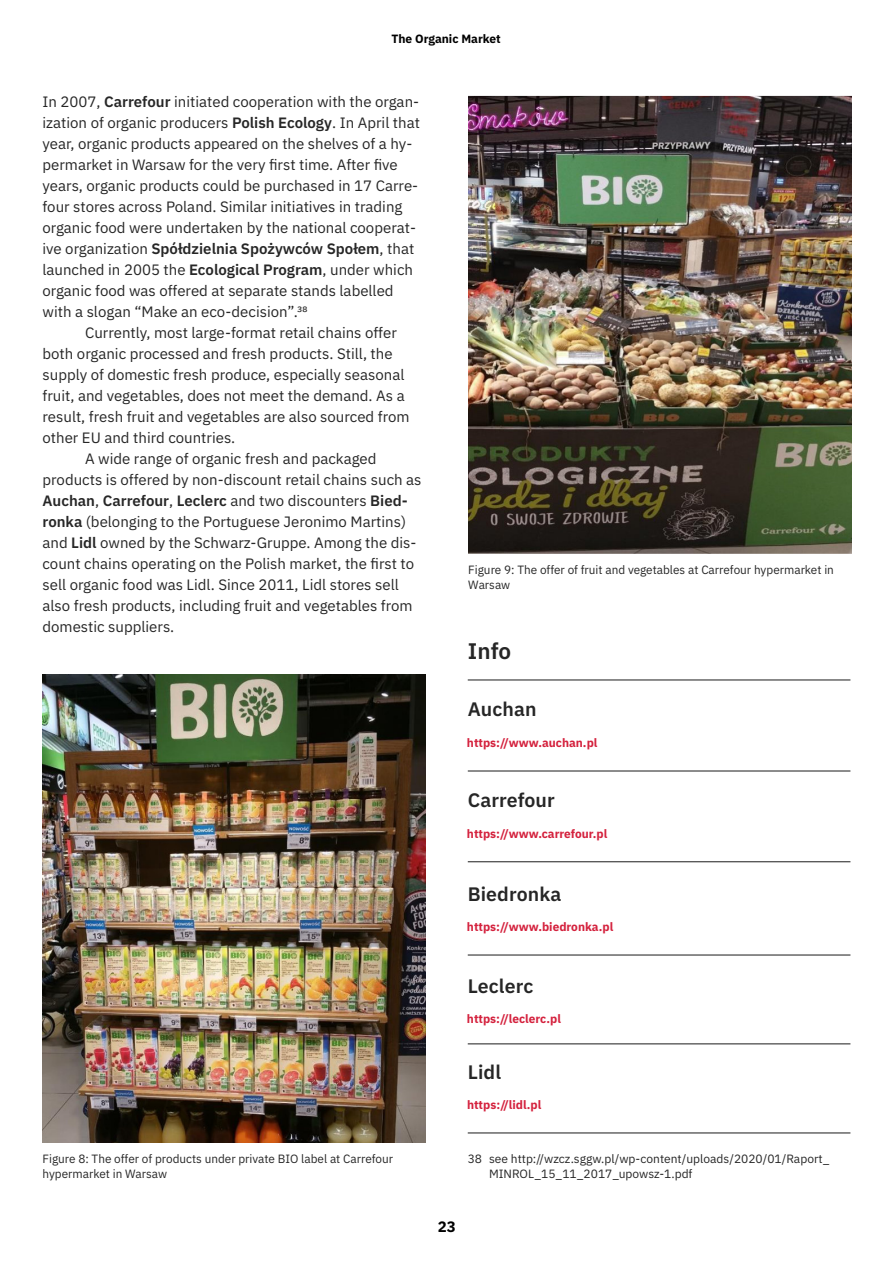
<style>
.page{position:relative;width:893px;height:1263px;background:#fff}
.page>*{position:absolute;margin:0;border:0;box-sizing:border-box;transform-origin:0 0}
.t1{font:600 22.5px "IBM Plex Sans";color:#262626}
.t2{font:600 19.5px "IBM Plex Sans";letter-spacing:.005em;color:#262626}
.t3{font:15px "IBM Plex Sans";color:#262626}
.t4{font:600 15px "IBM Plex Sans";color:#262626}
.t5{font:700 15px "IBM Plex Sans";color:#000}
.t6{font:12px/15px "IBM Plex Sans";color:#262626}
.t7{font:700 12px "IBM Plex Sans";color:#d4213d}
.t8{font:700 12px "IBM Plex Sans";color:#000}
.s1{font-weight:600}
.s2{font-weight:400}
</style>
<div class="page">
<hr style="left:468px;top:1043px;width:382px;height:1px;background:#262626">
<hr style="left:468px;top:1132px;width:382px;height:1px;background:#262626">
<img style="left:469px;top:96px;width:383px;height:458px">
<img style="left:43px;top:674px;width:383px;height:468px">
<hr style="left:468px;top:679px;width:382px;height:1px;background:#262626">
<hr style="left:468px;top:770px;width:382px;height:1px;background:#262626">
<hr style="left:468px;top:861px;width:382px;height:1px;background:#262626">
<hr style="left:468px;top:954px;width:382px;height:1px;background:#262626">
<p class="t8" style="left:391px;top:33px;width:111px">The Organic Market</p>
<p class="t3" style="left:43px;top:95px;width:378px">In 2007, <span class="s1">Carrefour</span> initiated cooperation with the organ-</p>
<p class="t3" style="left:43px;top:116px;width:379px">ization of organic producers <span class="s1">Polish Ecology</span>. In April that</p>
<p class="t3" style="left:43px;top:137px;width:371px">year, organic products appeared on the shelves of a hy-</p>
<p class="t3" style="left:43px;top:158px;width:357px">permarket in Warsaw for the very first time. After five</p>
<p class="t3" style="left:43px;top:179px;width:377px">years, organic products could be purchased in 17 Carre-</p>
<p class="t3" style="left:43px;top:200px;width:361px">four stores across Poland. Similar initiatives in trading</p>
<p class="t3" style="left:43px;top:221px;width:375px">organic food were undertaken by the national cooperat-</p>
<p class="t4" style="left:43px;top:242px;width:373px"><span class="s2">ive organization</span> Spółdzielnia Spożywców Społem<span class="s2">, that</span></p>
<p class="t3" style="left:43px;top:263px;width:372px">launched in 2005 the <span class="s1">Ecological Program</span>, under which</p>
<p class="t3" style="left:43px;top:284px;width:353px">organic food was offered at separate stands labelled</p>
<p class="t3" style="left:43px;top:305px;width:267px">with a slogan “Make an eco-decision”.³⁸</p>
<p class="t3" style="left:85px;top:326px;width:313px">Currently, most large-format retail chains offer</p>
<p class="t3" style="left:43px;top:347px;width:352px">both organic processed and fresh products. Still, the</p>
<p class="t3" style="left:43px;top:368px;width:363px">supply of domestic fresh produce, especially seasonal</p>
<p class="t3" style="left:43px;top:389px;width:364px">fruit, and vegetables, does not meet the demand. As a</p>
<p class="t3" style="left:43px;top:410px;width:369px">result, fresh fruit and vegetables are also sourced from</p>
<p class="t3" style="left:43px;top:431px;width:194px">other EU and third countries.</p>
<p class="t3" style="left:85px;top:452px;width:293px">A wide range of organic fresh and packaged</p>
<p class="t3" style="left:43px;top:473px;width:381px">products is offered by non-discount retail chains such as</p>
<p class="t4" style="left:43px;top:494px;width:367px">Auchan<span class="s2">,</span> Carrefour<span class="s2">,</span> Leclerc <span class="s2">and two discounters</span> Bied-</p>
<p class="t3" style="left:43px;top:515px;width:365px"><span class="s1">ronka</span> (belonging to the Portuguese Jeronimo Martins)</p>
<p class="t3" style="left:43px;top:536px;width:375px">and <span class="s1">Lidl</span> owned by the Schwarz-Gruppe. Among the dis-</p>
<p class="t3" style="left:43px;top:557px;width:373px">count chains operating on the Polish market, the first to</p>
<p class="t3" style="left:43px;top:578px;width:358px">sell organic food was Lidl. Since 2011, Lidl stores sell</p>
<p class="t3" style="left:43px;top:599px;width:372px">also fresh products, including fruit and vegetables from</p>
<p class="t3" style="left:43px;top:620px;width:133px">domestic suppliers.</p>
<p class="t6" style="left:468px;top:563px;width:367px">Figure 9: The offer of fruit and vegetables at Carrefour hypermarket in<br>Warsaw</p>
<h1 class="t1" style="left:468px;top:641px;width:45px">Info</h1>
<h2 class="t2" style="left:468px;top:701px;width:70px">Auchan</h2>
<p class="t7" style="left:467px;top:738px;width:132px">https://www.auchan.pl</p>
<h2 class="t2" style="left:468px;top:791px;width:89px">Carrefour</h2>
<p class="t7" style="left:467px;top:829px;width:142px">https://www.carrefour.pl</p>
<p class="t6" style="left:43px;top:1152px;width:352px">Figure 8: The offer of products under private BIO label at Carrefour hypermarket in Warsaw</p>
<h2 class="t2" style="left:468px;top:886px;width:95px">Biedronka</h2>
<p class="t7" style="left:467px;top:922px;width:148px">https://www.biedronka.pl</p>
<h2 class="t2" style="left:468px;top:978px;width:67px">Leclerc</h2>
<p class="t7" style="left:467px;top:1014px;width:95px">https://leclerc.pl</p>
<h2 class="t2" style="left:468px;top:1064px;width:35px">Lidl</h2>
<p class="t7" style="left:467px;top:1100px;width:76px">https://lidl.pl</p>
<p class="t6" style="left:489px;top:1152px;width:342px;text-indent:-21px">38 see http://wzcz.sggw.pl/wp-content/uploads/2020/01/Raport_<br>MINROL_15_11_2017_upowsz-1.pdf</p>
<p class="t5" style="left:438px;top:1220px;width:19px">23</p>
</div>
